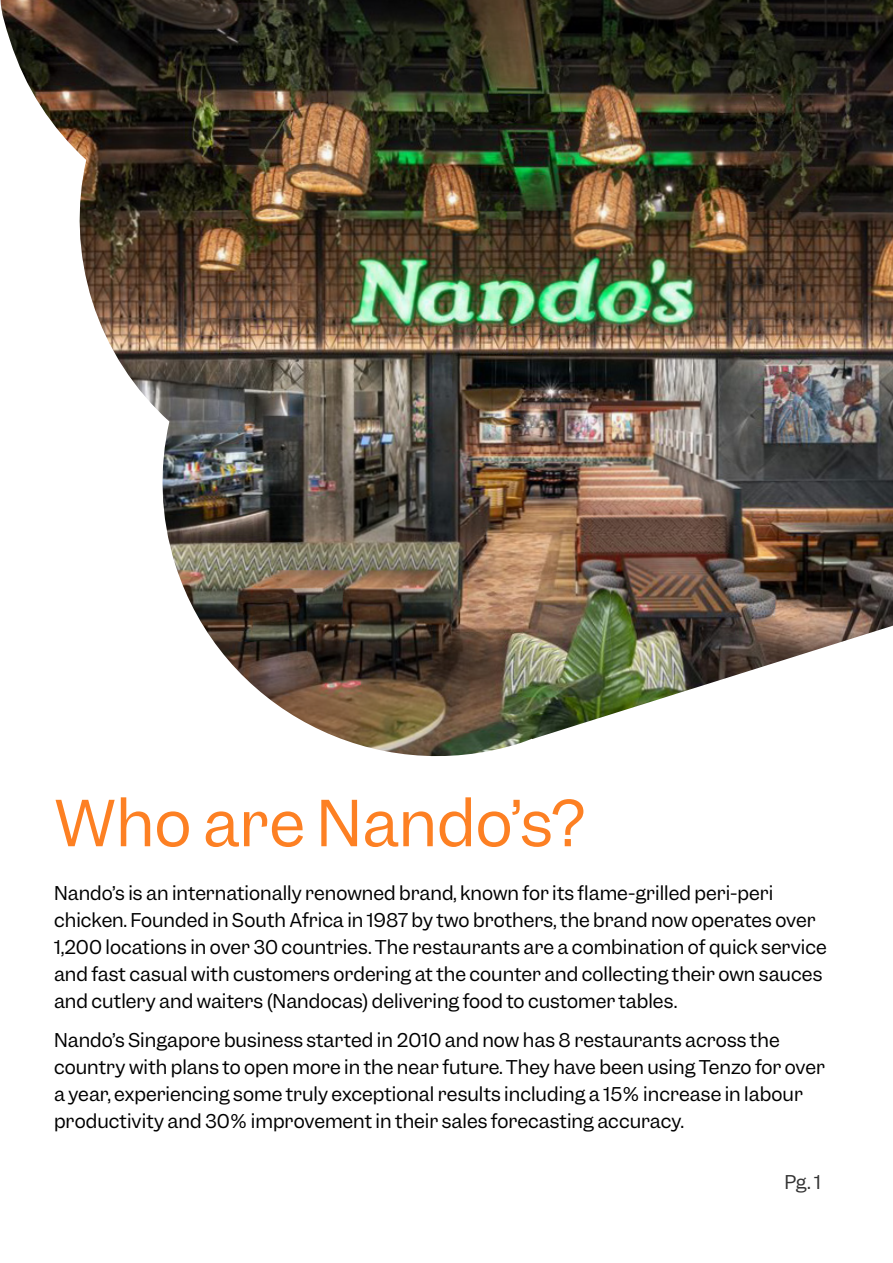
<style>
.page{position:relative;width:893px;height:1263px;background:#fff}
.page>*{position:absolute;margin:0;border:0;box-sizing:border-box;transform-origin:0 0}
.Headline{font:60px "Garnett";color:#fd8023}
.Paragraph_style{font:18px/27px "Garnett";color:#000}
.t1{font:18px "Garnett";color:#333}
</style>
<div class="page">
<img style="left:1px;top:0;width:892px;height:757px">
<p class="Headline" style="left:54px;top:785px;width:532px">Who are Nando’s?</p>
<p class="Paragraph_style" style="left:54px;top:880px;width:774px">Nando’s is an internationally renowned brand, known for its flame-grilled peri-peri chicken. Founded in South Africa in 1987 by two brothers, the brand now operates over 1,200 locations in over 30 countries. The restaurants are a combination of quick service and fast casual with customers ordering at the counter and collecting their own sauces and cutlery and waiters (Nandocas) delivering food to customer tables.</p>
<p class="Paragraph_style" style="left:54px;top:1027px;width:772px">Nando’s Singapore business started in 2010 and now has 8 restaurants across the country with plans to open more in the near future. They have been using Tenzo for over a year, experiencing some truly exceptional results including a 15% increase in labour productivity and 30% improvement in their sales forecasting accuracy.</p>
<p class="t1" style="left:784px;top:1171px;width:38px">Pg. 1</p>
</div>
